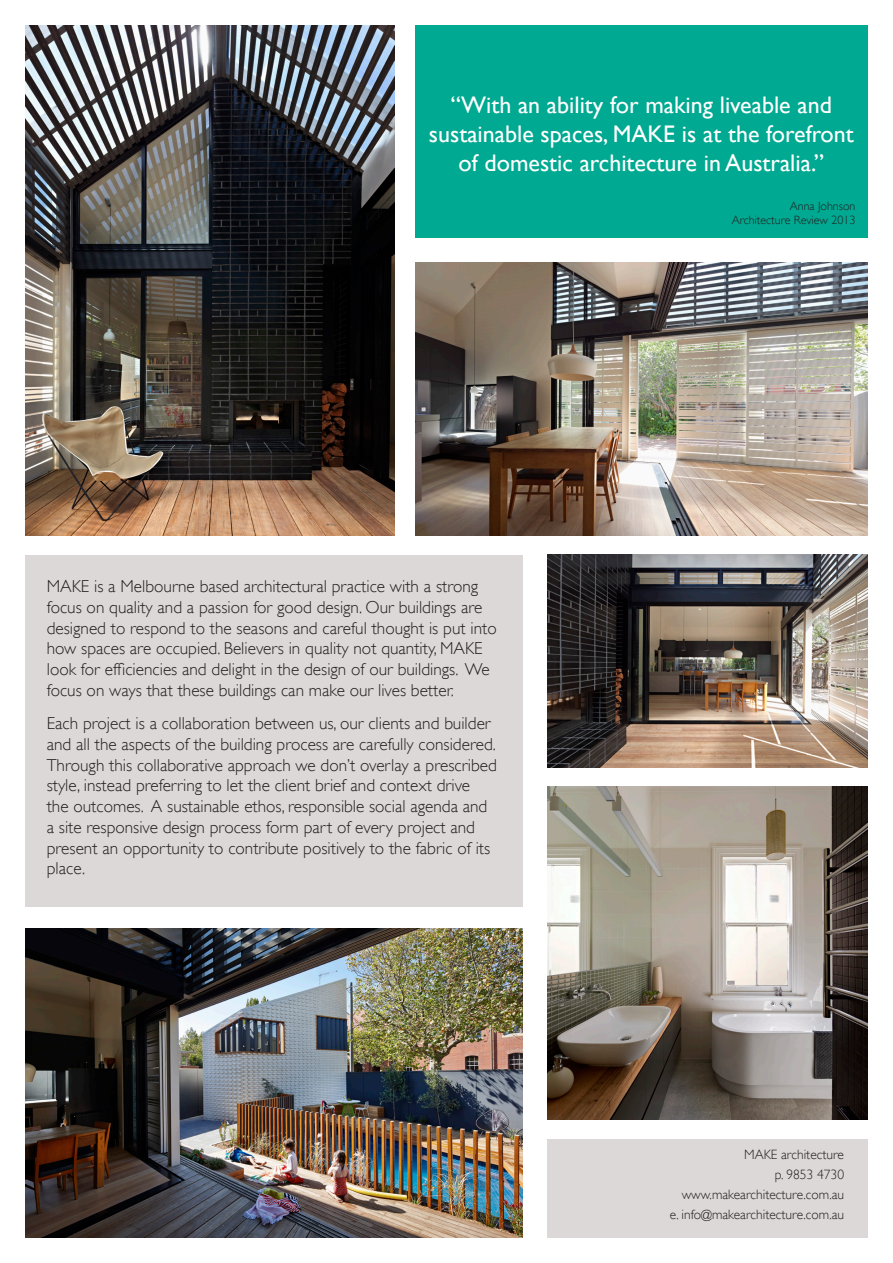
<style>
.page{position:relative;width:893px;height:1263px;background:#fff}
.page>*{position:absolute;margin:0;border:0;box-sizing:border-box;transform-origin:0 0}
.t1{font:24px/28.8px "Gill Sans";color:#fff;text-align:center}
.t2{font:300 17.25px/20.7px "Gill Sans";color:#231f20}
.t3{font:300 13.5px "Gill Sans";color:#231f20}
.t4{font:300 12px/14.4px "Gill Sans";color:#231f20;text-align:right}
</style>
<div class="page">
<div style="left:26px;top:555px;width:497px;height:351px;background:#dcd8d7"></div>
<div style="left:415px;top:26px;width:452px;height:212px;background:#00a991"></div>
<div style="left:547px;top:1138px;width:320px;height:99px;background:#dcd8d7"></div>
<img style="left:26px;top:26px;width:368px;height:510px">
<img style="left:547px;top:555px;width:320px;height:212px">
<img style="left:547px;top:787px;width:320px;height:332px">
<img style="left:415px;top:263px;width:452px;height:273px">
<img style="left:26px;top:928px;width:497px;height:309px">
<p class="t1" style="left:429px;top:90px;width:426px">“With an ability for making liveable and sustainable spaces, MAKE is at the forefront of domestic architecture in Australia.”</p>
<p class="t4" style="left:732px;top:198px;width:125px">Anna Johnson<br>Architecture Review 2013</p>
<p class="t2" style="left:47px;top:576px;width:451px">MAKE is a Melbourne based architectural practice with a strong focus on quality and a passion for good design. Our buildings are designed to respond to the seasons and careful thought is put into how spaces are occupied. Believers in quality not quantity, MAKE look for efficiencies and delight in the design of our buildings. We focus on ways that these buildings can make our lives better.</p>
<p class="t2" style="left:47px;top:712px;width:452px">Each project is a collaboration between us, our clients and builder and all the aspects of the building process are carefully considered.<br>Through this collaborative approach we don’t overlay a prescribed style, instead preferring to let the client brief and context drive<br>the outcomes. A sustainable ethos, responsible social agenda and a site responsive design process form part of every project and present an opportunity to contribute positively to the fabric of its place.</p>
<p class="t3" style="left:744px;top:1143px;width:101px">MAKE architecture</p>
<p class="t3" style="left:775px;top:1164px;width:71px">p. 9853 4730</p>
<p class="t3" style="left:682px;top:1184px;width:164px">www.makearchitecture.com.au</p>
<p class="t3" style="left:670px;top:1204px;width:176px">e. info@makearchitecture.com.au</p>
</div>
